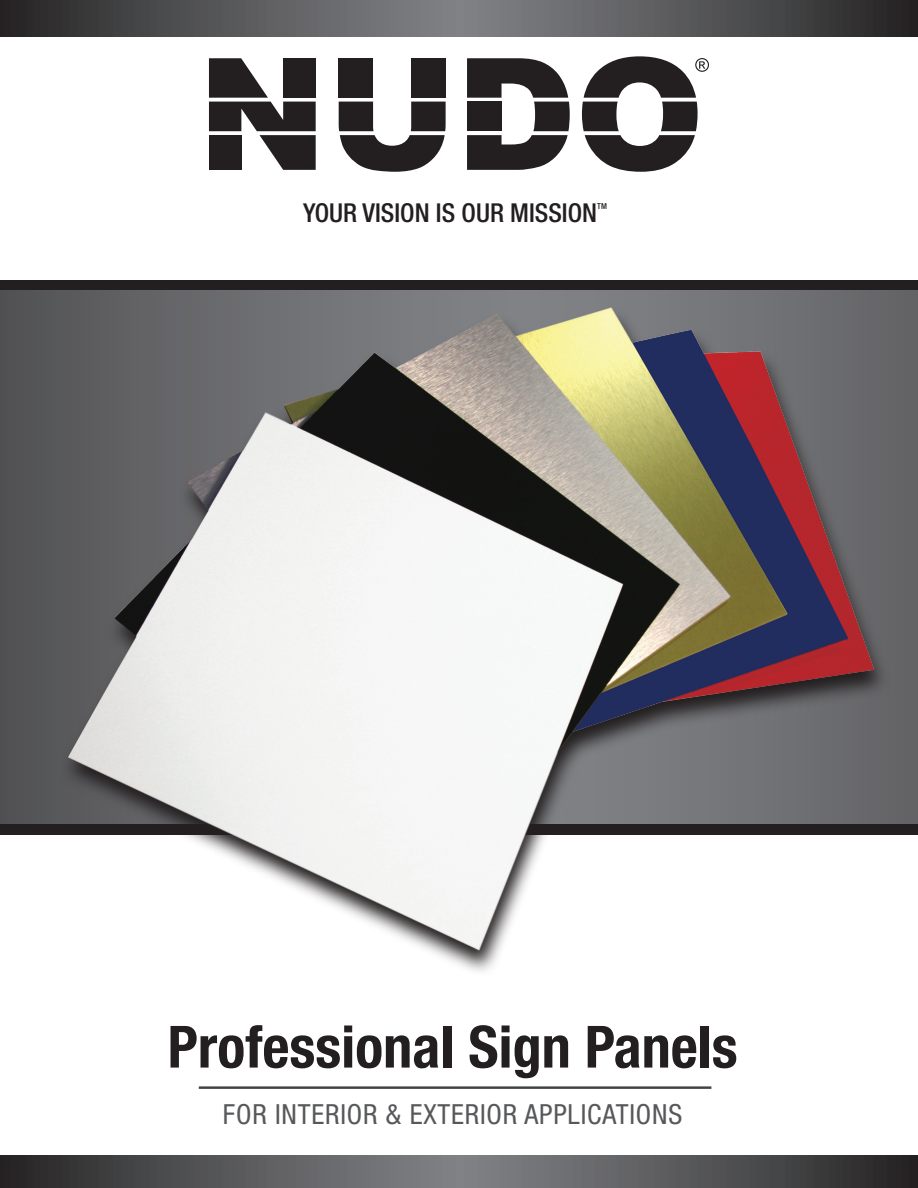
<style>
.page{position:relative;width:918px;height:1188px;background:#fff}
.page>*{position:absolute;margin:0;border:0;box-sizing:border-box;transform-origin:0 0}
.t1{font:700 condensed 58.2px "Helvetica Neue";color:#231f20}
.t2{font:condensed 27.75px "Helvetica Neue";letter-spacing:.03em;color:#57585a}
.t3{font:500 condensed 26.1px "Helvetica Neue";color:#231f20}
.t4{font:500 condensed 8.25px "Helvetica Neue";color:#231f20}
</style>
<div class="page">
<div style="left:0;top:280px;width:918px;height:37px;background:#231f20"></div>
<div style="left:0;top:290px;width:918px;height:534px;background:linear-gradient(to bottom,#565658,#565658)"></div>
<hr style="left:199px;top:1086px;width:512px;height:3px;background:#414243">
<img style="left:37px;top:290px;width:870px;height:682px">
<svg style="left:209px;top:58px;width:107px;height:112px"></svg>
<svg style="left:339px;top:102px;width:107px;height:70px"></svg>
<div style="left:411px;top:58px;width:35px;height:40px;background:#231f20"></div>
<div style="left:339px;top:58px;width:34px;height:40px;background:#231f20"></div>
<svg style="left:467px;top:58px;width:103px;height:112px"></svg>
<svg style="left:582px;top:56px;width:127px;height:116px"></svg>
<svg style="left:0;top:0;width:918px;height:37px;background:#555557"></svg>
<svg style="left:0;top:1155px;width:918px;height:33px;background:#555557"></svg>
<p class="t3" style="left:303px;top:197px;width:295px">YOUR VISION IS OUR MISSION</p>
<p class="t4" style="left:597px;top:201px;width:11px">TM</p>
<h1 class="t1" style="left:168px;top:1012px;width:572px">Professional Sign Panels</h1>
<p class="t2" style="left:223px;top:1098px;width:461px">FOR INTERIOR &amp; EXTERIOR APPLICATIONS</p>
</div>
